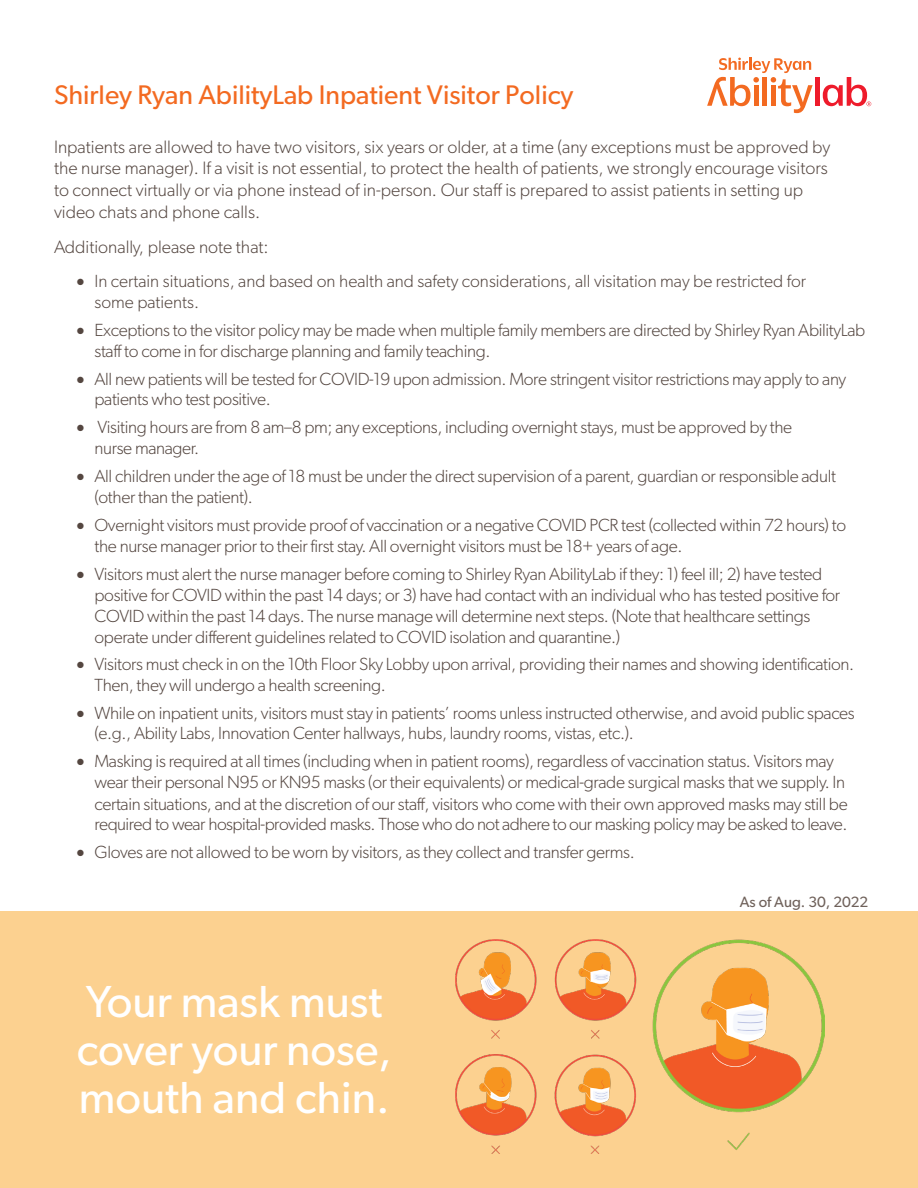
<style>
.page{position:relative;width:918px;height:1188px;background:#fff}
.page>*{position:absolute;margin:0;border:0;box-sizing:border-box;transform-origin:0 0}
.t1{font:45px/48px "Gibson";color:#fff}
.List_Paragraph{font:27px "Gibson";color:#f36a21}
.List_Paragraph-2{font:300 18px/21.5px "Gibson";color:#544640}
.t2{font:300 17.7px/20.5px "Gibson";letter-spacing:-.02em;color:#544640}
.t3{font:300 17.7px/21.1px "Gibson";color:#544640}
.t4{font:15px "Gibson";color:#6f615a}
</style>
<div class="page">
<div style="left:0;top:911px;width:918px;height:277px;background:#fcd190"></div>
<img style="left:456px;top:940px;width:368px;height:214px">
<svg style="left:707px;top:58px;width:106px;height:55px"></svg>
<hr style="left:815px;top:77px;width:4px;height:29px;background:#ee1b2b">
<svg style="left:823px;top:77px;width:48px;height:29px"></svg>
<p class="List_Paragraph" style="left:54px;top:79px;width:521px">Shirley Ryan AbilityLab Inpatient Visitor Policy</p>
<p class="List_Paragraph-2" style="left:54px;top:136px;width:778px">Inpatients are allowed to have two visitors, six years or older, at a time (any exceptions must be approved by the nurse manager). If a visit is not essential, to protect the health of patients, we strongly encourage visitors to connect virtually or via phone instead of in-person. Our staff is prepared to assist patients in setting up video chats and phone calls.</p>
<p class="List_Paragraph-2" style="left:54px;top:236px;width:216px">Additionally, please note that:</p>
<p class="t3" style="left:94px;top:270px;width:713px;text-indent:-18px">• In certain situations, and based on health and safety considerations, all visitation may be restricted for some patients.</p>
<p class="t2" style="left:95px;top:320px;width:772px;text-indent:-18px">• Exceptions to the visitor policy may be made when multiple family members are directed by Shirley Ryan AbilityLab staff to come in for discharge planning and family teaching.</p>
<p class="t2" style="left:94px;top:368px;width:753px;text-indent:-18px">• All new patients will be tested for COVID-19 upon admission. More stringent visitor restrictions may apply to any patients who test positive.</p>
<p class="t2" style="left:95px;top:416px;width:699px;line-height:21.1px;text-indent:-18px">• Visiting hours are from 8 am–8 pm; any exceptions, including overnight stays, must be approved by the nurse manager.</p>
<p class="t2" style="left:95px;top:465px;width:743px;line-height:21.1px;text-indent:-18px">• All children under the age of 18 must be under the direct supervision of a parent, guardian or responsible adult (other than the patient).</p>
<p class="t2" style="left:95px;top:515px;width:753px;text-indent:-18px">• Overnight visitors must provide proof of vaccination or a negative COVID PCR test (collected within 72 hours) to the nurse manager prior to their first stay. All overnight visitors must be 18+ years of age.</p>
<p class="t2" style="left:94px;top:563px;width:747px;line-height:21.1px;text-indent:-18px">• Visitors must alert the nurse manager before coming to Shirley Ryan AbilityLab if they: 1) feel ill; 2) have tested positive for COVID within the past 14 days; or 3) have had contact with an individual who has tested positive for COVID within the past 14 days. The nurse manage will determine next steps. (Note that healthcare settings operate under different guidelines related to COVID isolation and quarantine.)</p>
<p class="t2" style="left:94px;top:654px;width:761px;text-indent:-18px">• Visitors must check in on the 10th Floor Sky Lobby upon arrival, providing their names and showing identification.<br>Then, they will undergo a health screening.</p>
<p class="t2" style="left:94px;top:702px;width:762px;text-indent:-18px">• While on inpatient units, visitors must stay in patients’ rooms unless instructed otherwise, and avoid public spaces (e.g., Ability Labs, Innovation Center hallways, hubs, laundry rooms, vistas, etc.).</p>
<p class="t2" style="left:94px;top:750px;width:755px;line-height:21px;text-indent:-18px">• Masking is required at all times (including when in patient rooms), regardless of vaccination status. Visitors may wear their personal N95 or KN95 masks (or their equivalents) or medical-grade surgical masks that we supply. In certain situations, and at the discretion of our staff, visitors who come with their own approved masks may still be required to wear hospital-provided masks. Those who do not adhere to our masking policy may be asked to leave.</p>
<p class="t2" style="left:77px;top:842px;width:560px">• Gloves are not allowed to be worn by visitors, as they collect and transfer germs.</p>
<p class="t1" style="left:77px;top:977px;width:317px">Your mask must cover your nose, mouth and chin.</p>
<p class="t4" style="left:740px;top:893px;width:130px">As of Aug. 30, 2022</p>
</div>
